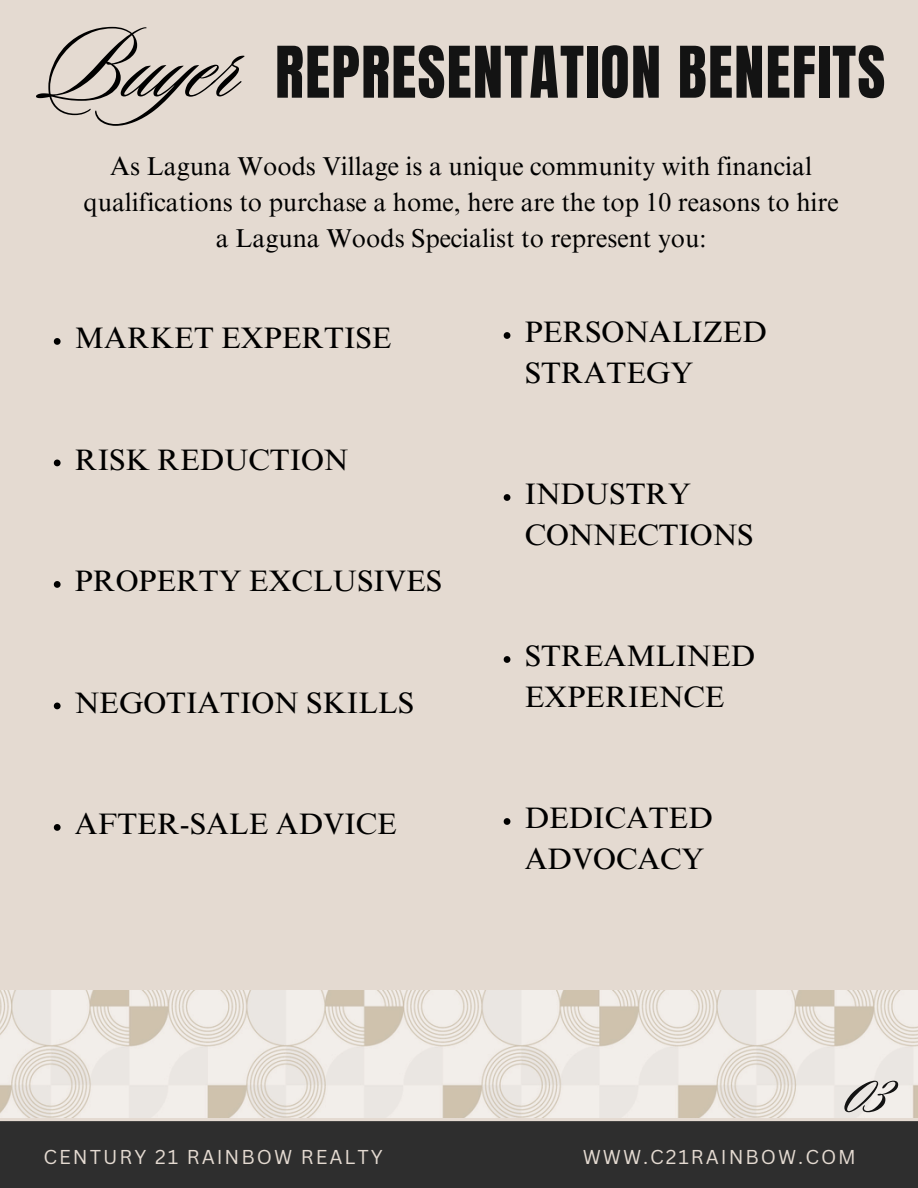
<style>
.page{position:relative;width:918px;height:1188px;background:#e4dad1}
.page>*{position:absolute;margin:0;border:0;box-sizing:border-box;transform-origin:0 0}
.t1{font:104.85px "Sloop Script Pro";color:#000}
.t2{font:78.3px "Sloop Script Pro";color:#131313}
.t3{font:60.45px "Anton";letter-spacing:.02em;color:#131313}
.t4{font:29.7px/40.5px "Times NRMT Pro";color:#000}
.t5{font:25.8px/36px "Times NRMT Pro";color:#000;text-align:center}
.t6{font:19.5px "Canva Sans";letter-spacing:.1em;color:#e4dad1}
</style>
<div class="page">
<img style="left:0;top:991px;width:918px;height:127px">
<svg style="left:54px;top:338px;width:7px;height:7px"></svg>
<svg style="left:54px;top:460px;width:7px;height:6px"></svg>
<svg style="left:54px;top:581px;width:7px;height:7px"></svg>
<svg style="left:54px;top:703px;width:7px;height:6px"></svg>
<svg style="left:54px;top:824px;width:7px;height:7px"></svg>
<svg style="left:504px;top:332px;width:6px;height:7px"></svg>
<svg style="left:504px;top:494px;width:6px;height:7px"></svg>
<svg style="left:504px;top:656px;width:6px;height:7px"></svg>
<svg style="left:504px;top:818px;width:6px;height:7px"></svg>
<div style="left:0;top:1121px;width:918px;height:67px;background:#2e2e2e"></div>
<h2 class="t1" style="left:38px;top:12px;width:227px">Buyer</h2>
<h1 class="t3" style="left:275px;top:29px;width:612px">REPRESENTATION BENEFITS</h1>
<h4 class="t5" style="left:83px;top:151px;width:757px">As Laguna Woods Village is a unique community with financial qualifications to purchase a home, here are the top 10 reasons to hire a Laguna Woods Specialist to represent you:</h4>
<p class="t4" style="left:75px;top:321px;width:318px">MARKET EXPERTISE</p>
<p class="t4" style="left:75px;top:443px;width:275px">RISK REDUCTION</p>
<p class="t4" style="left:75px;top:564px;width:369px">PROPERTY EXCLUSIVES</p>
<p class="t4" style="left:75px;top:686px;width:341px">NEGOTIATION SKILLS</p>
<p class="t4" style="left:75px;top:807px;width:323px">AFTER-SALE ADVICE</p>
<p class="t4" style="left:525px;top:316px;width:243px">PERSONALIZED<br>STRATEGY</p>
<p class="t4" style="left:525px;top:478px;width:230px">INDUSTRY<br>CONNECTIONS</p>
<p class="t4" style="left:525px;top:640px;width:232px">STREAMLINED<br>EXPERIENCE</p>
<p class="t4" style="left:525px;top:802px;width:189px">DEDICATED<br>ADVOCACY</p>
<p class="t2" style="left:847px;top:1049px;width:46px">03</p>
<p class="t6" style="left:44px;top:1144px;width:341px">CENTURY 21 RAINBOW REALTY</p>
<p class="t6" style="left:583px;top:1144px;width:275px">WWW.C21RAINBOW.COM</p>
</div>
